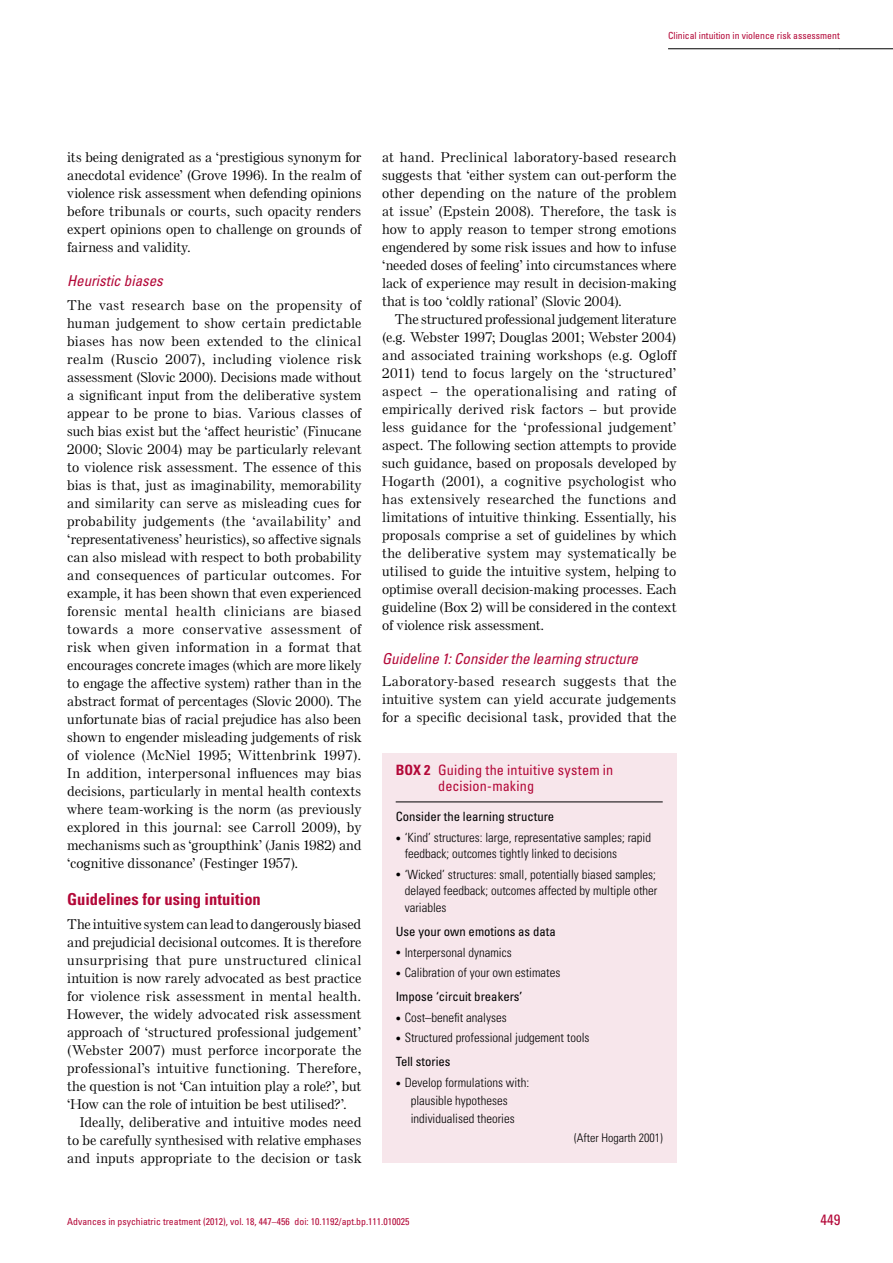
<style>
.page{position:relative;width:893px;height:1263px;background:#fff}
.page>*{position:absolute;margin:0;border:0;box-sizing:border-box;transform-origin:0 0}
.t1{font:700 condensed 16.5px "Univers LT Std";letter-spacing:-.005em;color:#b30838}
.t2{font:italic condensed 15px "Univers LT Std";color:#b30838}
.t3{font:condensed 15px "Univers LT Std";color:#b30838}
.t4{font:condensed 14.25px/16.5px "Univers LT Std";letter-spacing:.01em;color:#b30838}
.t5{font:500 13.5px/18px "Else NPL Std";letter-spacing:.015em;color:#000;text-align:justify}
.t6{font:300 condensed 12.75px/16.5px "Univers LT Std";color:#000}
.t7{font:condensed 12.75px "Univers LT Std";color:#000}
.t8{font:300 condensed 12px "Univers LT Std";color:#000}
.t9{font:condensed 9.75px "Univers LT Std";color:#b30838}
.s1{font-weight:700}
.s2{font-family:"Newspaper Pi BT";font-weight:400;font-stretch:normal;font-size:7.5px}
.s3{font-weight:400}
</style>
<div class="page">
<hr style="left:668px;top:49px;width:172px;height:1px;background:#000">
<hr style="left:839px;top:49px;width:54px;height:1px;background:#000">
<div style="left:382px;top:754px;width:294px;height:409px;background:#f7e6eb"></div>
<hr style="left:396px;top:802px;width:267px;height:1px;background:#000">
<p class="t9" style="left:668px;top:30px;width:173px">Clinical intuition in violence risk assessment</p>
<p class="t5" style="left:67px;top:148px;width:296px">its being denigrated as a ‘prestigious synonym for anecdotal evidence’ (Grove 1996). In the realm of violence risk assessment when defending opinions before tribunals or courts, such opacity renders expert opinions open to challenge on grounds of fairness and validity.</p>
<p class="t2" style="left:67px;top:271px;width:97px">Heuristic biases</p>
<p class="t5" style="left:67px;top:296px;width:296px">The vast research base on the propensity of human judgement to show certain predictable biases has now been extended to the clinical realm (Ruscio 2007), including violence risk assessment (Slovic 2000). Decisions made without a significant input from the deliberative system appear to be prone to bias. Various classes of such bias exist but the ‘affect heuristic’ (Finucane 2000; Slovic 2004) may be particularly relevant to violence risk assessment. The essence of this bias is that, just as imaginability, memorability and similarity can serve as misleading cues for probability judgements (the ‘availability’ and ‘representativeness’ heuristics), so affective signals can also mislead with respect to both probability and consequences of particular outcomes. For example, it has been shown that even experienced forensic mental health clinicians are biased towards a more conservative assessment of risk when given information in a format that encourages concrete images (which are more likely to engage the affective system) rather than in the abstract format of percentages (Slovic 2000). The unfortunate bias of racial prejudice has also been shown to engender misleading judgements of risk of violence (McNiel 1995; Wittenbrink 1997).<br>In addition, interpersonal influences may bias decisions, particularly in mental health contexts where team-working is the norm (as previously explored in this journal: see Carroll 2009), by mechanisms such as ‘groupthink’ (Janis 1982) and ‘cognitive dissonance’ (Festinger 1957).</p>
<p class="t1" style="left:67px;top:889px;width:195px">Guidelines for using intuition</p>
<p class="t5" style="left:67px;top:915px;width:295px">The intuitive system can lead to dangerously biased and prejudicial decisional outcomes. It is therefore unsurprising that pure unstructured clinical intuition is now rarely advocated as best practice for violence risk assessment in mental health.<br>However, the widely advocated risk assessment approach of ‘structured professional judgement’ (Webster 2007) must perforce incorporate the professional’s intuitive functioning. Therefore, the question is not ‘Can intuition play a role?’, but ‘How can the role of intuition be best utilised?’.</p>
<p class="t5" style="left:67px;top:1113px;width:295px;text-indent:13px">Ideally, deliberative and intuitive modes need to be carefully synthesised with relative emphases and inputs appropriate to the decision or task</p>
<p class="t5" style="left:382px;top:148px;width:296px">at hand. Preclinical laboratory-based research suggests that ‘either system can out-perform the other depending on the nature of the problem at issue’ (Epstein 2008). Therefore, the task is how to apply reason to temper strong emotions engendered by some risk issues and how to infuse ‘needed doses of feeling’ into circumstances where lack of experience may result in decision-making that is too ‘coldly rational’ (Slovic 2004).</p>
<p class="t5" style="left:382px;top:310px;width:296px;text-indent:13px">The structured professional judgement literature (e.g. Webster 1997; Douglas 2001; Webster 2004) and associated training workshops (e.g. Ogloff 2011) tend to focus largely on the ‘structured’ aspect – the operationalising and rating of empirically derived risk factors – but provide less guidance for the ‘professional judgement’ aspect. The following section attempts to provide such guidance, based on proposals developed by Hogarth (2001), a cognitive psychologist who has extensively researched the functions and limitations of intuitive thinking. Essentially, his proposals comprise a set of guidelines by which the deliberative system may systematically be utilised to guide the intuitive system, helping to optimise overall decision-making processes. Each guideline (Box 2) will be considered in the context of violence risk assessment.</p>
<p class="t2" style="left:382px;top:649px;width:257px">Guideline 1: Consider the learning structure</p>
<p class="t5" style="left:382px;top:673px;width:296px">Laboratory-based research suggests that the intuitive system can yield accurate judgements for a specific decisional task, provided that the</p>
<p class="t4" style="left:438px;top:761px;width:177px;text-indent:-42px"><span class="s1">Box 2</span> Guiding the intuitive system in decision-making</p>
<p class="t7" style="left:396px;top:808px;width:160px">Consider the learning structure</p>
<p class="t6" style="left:405px;top:829px;width:248px;text-indent:-9px"><span class="s2">•</span> ‘Kind’ structures: large, representative samples; rapid feedback; outcomes tightly linked to decisions</p>
<p class="t6" style="left:405px;top:866px;width:254px;text-align:justify;text-indent:-9px"><span class="s2">•</span> ‘Wicked’ structures: small, potentially biased samples; delayed feedback; outcomes affected by multiple other variables</p>
<p class="t7" style="left:396px;top:923px;width:162px">Use your own emotions as data</p>
<p class="t6" style="left:396px;top:944px;width:117px"><span class="s2">•</span> Interpersonal dynamics</p>
<p class="t6" style="left:396px;top:960px;width:166px;line-height:24px"><span class="s2">•</span> Calibration of your own estimates<br><span class="s3">Impose ‘circuit breakers’</span></p>
<p class="t6" style="left:396px;top:1009px;width:112px"><span class="s2">•</span> Cost–benefit analyses</p>
<p class="t6" style="left:396px;top:1025px;width:195px;line-height:24px"><span class="s2">•</span> Structured professional judgement tools<br><span class="s3">Tell stories</span></p>
<p class="t6" style="left:396px;top:1073px;width:135px;line-height:18px;text-align:center"><span class="s2">•</span> Develop formulations with: plausible hypotheses individualised theories</p>
<p class="t8" style="left:574px;top:1130px;width:90px">(After Hogarth 2001)</p>
<p class="t9" style="left:67px;top:1216px;width:344px">Advances in psychiatric treatment (2012), vol. 18, 447–456 doi: 10.1192/apt.bp.111.010025</p>
<p class="t3" style="left:820px;top:1210px;width:21px">449</p>
</div>
